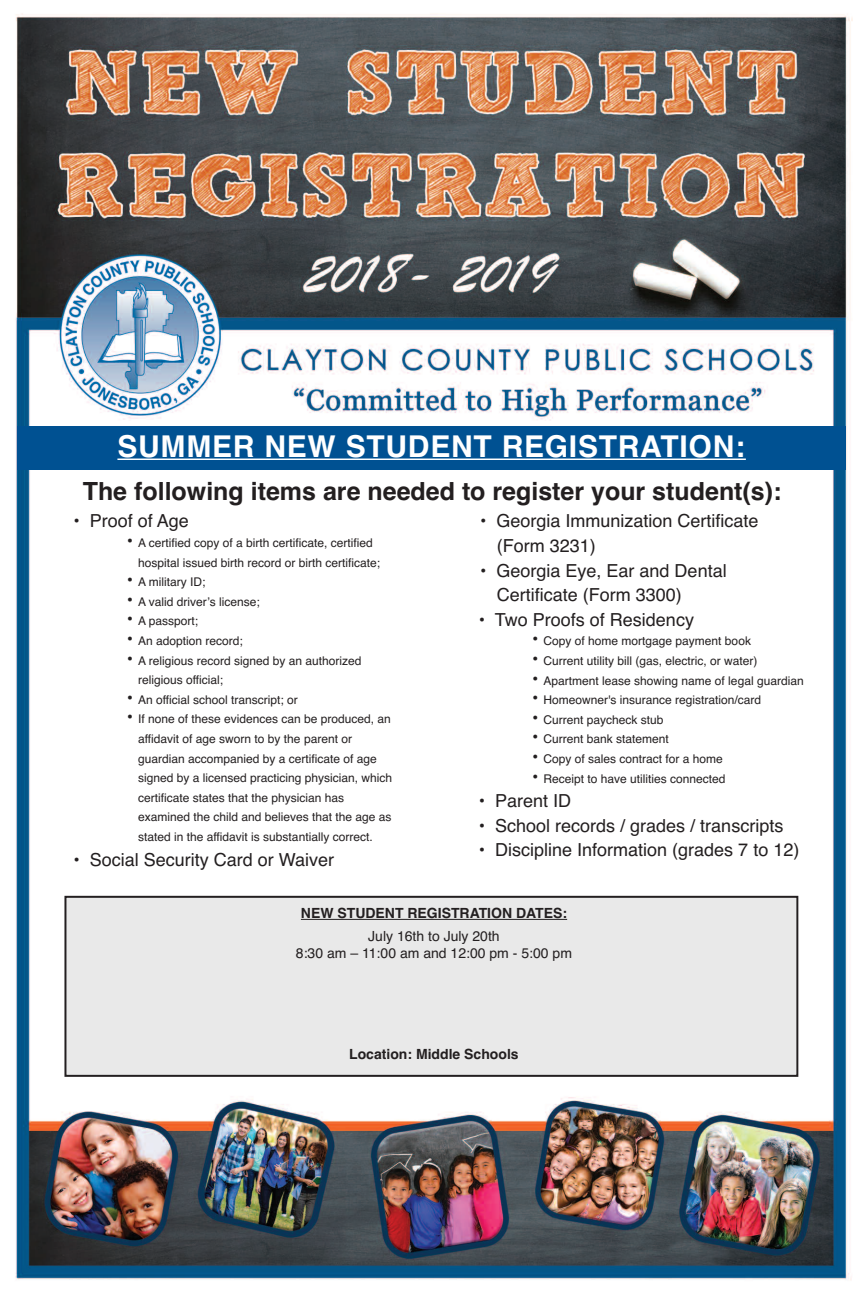
<style>
.page{position:relative;width:864px;height:1296px;background:#fff}
.page>*{position:absolute;margin:0;border:0;box-sizing:border-box;transform-origin:0 0}
.t1{font:700 30px "Helvetica";letter-spacing:.025em;color:#fff}
.t2{font:700 25px "Helvetica";color:#231f20}
.t3{font:18px/24.6px "Helvetica";color:#231f20}
.t4{font:700 14px "Helvetica";color:#231f20}
.t5{font:14px/16.8px "Helvetica";color:#231f20;text-align:center}
.t6{font:12px/19.6px "Helvetica";color:#231f20}
.s1{font-size:18px}
</style>
<div class="page">
<img style="left:15px;top:13px;width:838px;height:1267px">
<div style="left:17px;top:426px;width:828px;height:44px;background:#005192"></div>
<hr style="left:117px;top:459px;width:629px;height:1px;background:#fff">
<div style="left:66px;top:898px;width:730px;height:177px;background:#e9e9e9"></div>
<div style="left:64px;top:896px;width:734px;height:181px;border:2px solid #231f20"></div>
<hr style="left:301px;top:919px;width:266px;height:1px;background:#231f20">
<h1 class="t1" style="left:117px;top:429px;width:629px">SUmmER NEW STUDENT REGISTRATION:</h1>
<h2 class="t2" style="left:83px;top:477px;width:700px">The following items are needed to register your student(s):</h2>
<h3 class="t3" style="left:73px;top:509px;width:117px">• Proof of Age</h3>
<p class="t6" style="left:138px;top:533px;width:244px;text-indent:-11px"><span class="s1">•</span> A certified copy of a birth certificate, certified hospital issued birth record or birth certificate;</p>
<p class="t6" style="left:127px;top:572px;width:80px"><span class="s1">•</span> A military ID;</p>
<p class="t6" style="left:127px;top:592px;width:134px"><span class="s1">•</span> A valid driver’s license;</p>
<p class="t6" style="left:127px;top:611px;width:73px"><span class="s1">•</span> A passport;</p>
<p class="t6" style="left:127px;top:631px;width:118px"><span class="s1">•</span> An adoption record;</p>
<p class="t6" style="left:138px;top:651px;width:225px;text-indent:-11px"><span class="s1">•</span> A religious record signed by an authorized religious official;</p>
<p class="t6" style="left:127px;top:690px;width:173px"><span class="s1">•</span> An official school transcript; or</p>
<p class="t6" style="left:138px;top:709px;width:256px;text-indent:-11px"><span class="s1">•</span> If none of these evidences can be produced, an affidavit of age sworn to by the parent or guardian accompanied by a certificate of age signed by a licensed practicing physician, which certificate states that the physician has examined the child and believes that the age as stated in the affidavit is substantially correct.</p>
<h3 class="t3" style="left:73px;top:847px;width:262px">• Social Security Card or Waiver</h3>
<h3 class="t3" style="left:497px;top:509px;width:263px;text-indent:-17px">• Georgia Immunization Certificate (Form 3231)</h3>
<h3 class="t3" style="left:497px;top:558px;width:231px;text-indent:-17px">• Georgia Eye, Ear and Dental<br>Certificate (Form 3300)</h3>
<h3 class="t3" style="left:479px;top:607px;width:217px">• Two Proofs of Residency</h3>
<p class="t6" style="left:532px;top:631px;width:220px"><span class="s1">•</span> Copy of home mortgage payment book</p>
<p class="t6" style="left:532px;top:651px;width:227px"><span class="s1">•</span> Current utility bill (gas, electric, or water)</p>
<p class="t6" style="left:532px;top:671px;width:273px"><span class="s1">•</span> Apartment lease showing name of legal guardian</p>
<p class="t6" style="left:532px;top:690px;width:231px"><span class="s1">•</span> Homeowner's insurance registration/card</p>
<p class="t6" style="left:532px;top:710px;width:133px"><span class="s1">•</span> Current paycheck stub</p>
<p class="t6" style="left:532px;top:729px;width:138px"><span class="s1">•</span> Current bank statement</p>
<p class="t6" style="left:532px;top:749px;width:192px"><span class="s1">•</span> Copy of sales contract for a home</p>
<p class="t6" style="left:532px;top:769px;width:195px"><span class="s1">•</span> Receipt to have utilities connected</p>
<h3 class="t3" style="left:479px;top:789px;width:94px">• Parent ID</h3>
<h3 class="t3" style="left:479px;top:813px;width:306px">• School records / grades / transcripts</h3>
<h3 class="t3" style="left:479px;top:838px;width:322px">• Discipline Information (grades 7 to 12)</h3>
<p class="t4" style="left:301px;top:905px;width:268px">NEW STUDENT REGISTRATION DATES:</p>
<p class="t5" style="left:296px;top:928px;width:278px">July 16th to July 20th<br>8:30 am – 11:00 am and 12:00 pm - 5:00 pm</p>
<p class="t4" style="left:349px;top:1046px;width:171px">Location: middle Schools</p>
</div>
